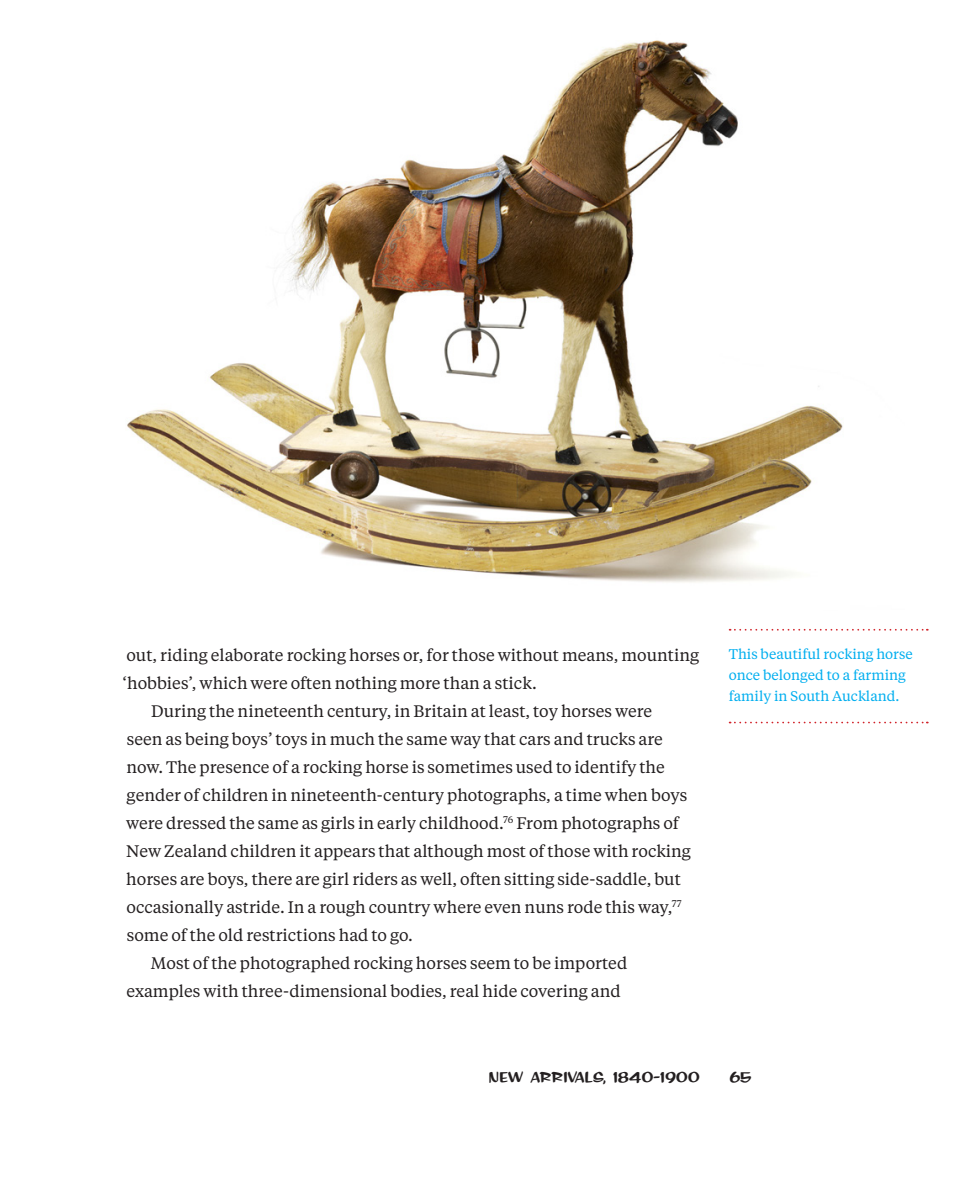
<style>
.page{position:relative;width:968px;height:1191px;background:#fff}
.page>*{position:absolute;margin:0;border:0;box-sizing:border-box;transform-origin:0 0}
.t1{font:16.62px "Tiempos Text";color:#231f20}
.t2{font:16.62px "Sign Painter House Informal";letter-spacing:.02em;color:#231f20}
.t3{font:14px/21px "Tiempos Text";color:#00aeef}
</style>
<div class="page">
<img style="left:127px;top:40px;width:716px;height:542px">
<svg style="left:729px;top:629px;width:198px;height:1px"></svg>
<svg style="left:729px;top:721px;width:198px;height:2px"></svg>
<p class="t1" style="left:126px;top:643px;width:574px">out, riding elaborate rocking horses or, for those without means, mounting</p>
<p class="t1" style="left:122px;top:671px;width:416px">‘hobbies’, which were often nothing more than a stick.</p>
<p class="t1" style="left:151px;top:699px;width:502px">During the nineteenth century, in Britain at least, toy horses were</p>
<p class="t1" style="left:127px;top:727px;width:537px">seen as being boys’ toys in much the same way that cars and trucks are</p>
<p class="t1" style="left:126px;top:755px;width:540px">now. The presence of a rocking horse is sometimes used to identify the</p>
<p class="t1" style="left:126px;top:783px;width:562px">gender of children in nineteenth-century photographs, a time when boys</p>
<p class="t1" style="left:126px;top:811px;width:554px">were dressed the same as girls in early childhood.<sup>76</sup> From photographs of</p>
<p class="t1" style="left:126px;top:839px;width:566px">New Zealand children it appears that although most of those with rocking</p>
<p class="t1" style="left:126px;top:867px;width:556px">horses are boys, there are girl riders as well, often sitting side-saddle, but</p>
<p class="t1" style="left:126px;top:895px;width:556px">occasionally astride. In a rough country where even nuns rode this way,<sup>77</sup></p>
<p class="t1" style="left:127px;top:923px;width:287px">some of the old restrictions had to go.</p>
<p class="t1" style="left:151px;top:951px;width:478px">Most of the photographed rocking horses seem to be imported</p>
<p class="t1" style="left:126px;top:979px;width:496px">examples with three-dimensional bodies, real hide covering and</p>
<p class="t3" style="left:728px;top:642px;width:186px">This beautiful rocking horse once belonged to a farming family in South Auckland.</p>
<p class="t2" style="left:489px;top:1067px;width:212px">New Arrivals, 1840–1900</p>
<p class="t2" style="left:729px;top:1067px;width:23px">65</p>
</div>
